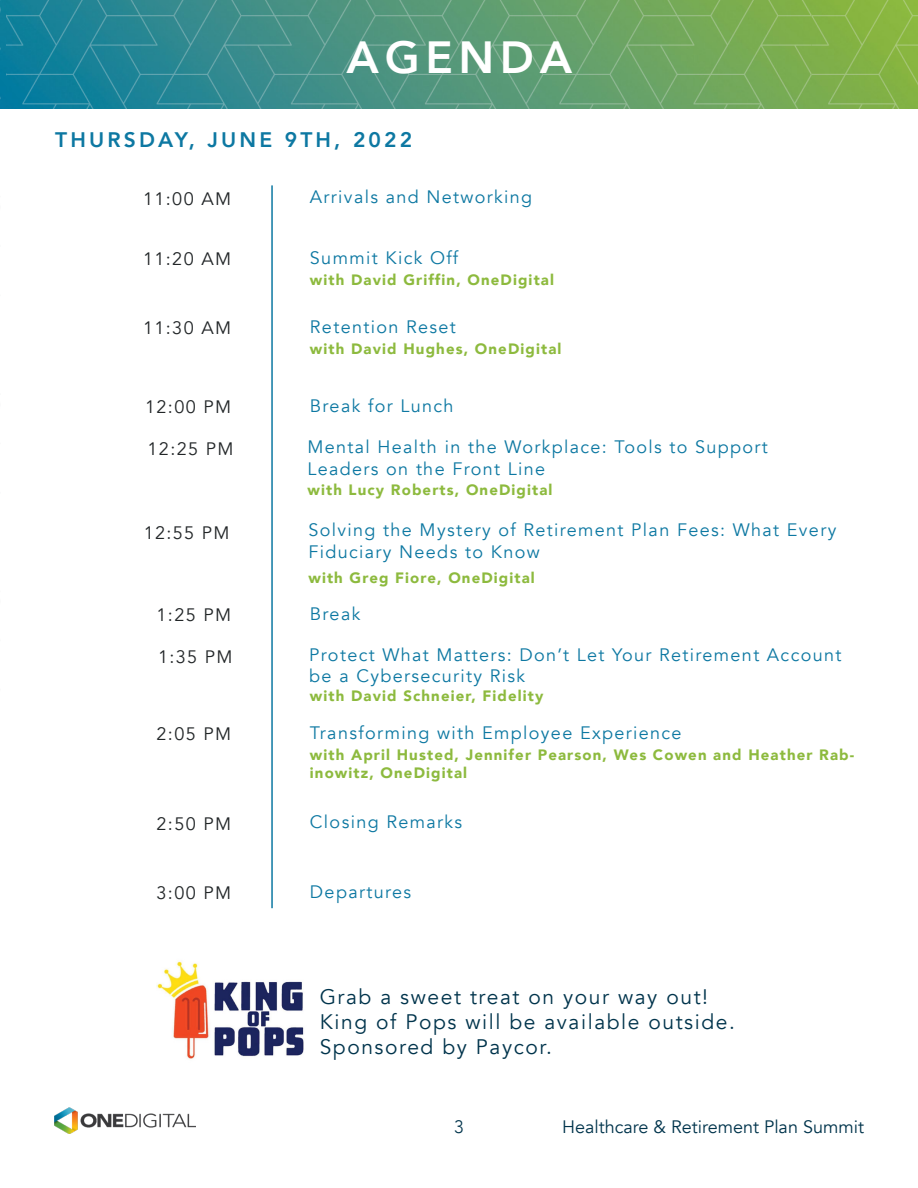
<style>
.page{position:relative;width:918px;height:1188px;background:#fff}
.page>*{position:absolute;margin:0;border:0;box-sizing:border-box;transform-origin:0 0}
.t1{font:800 45px "Avenir";letter-spacing:.125em;color:#fff}
.t2{font:21px/25.2px "Avenir";letter-spacing:.075em;color:#01344c}
.t3{font:800 21px "Avenir";letter-spacing:.15em;color:#0d78a2}
.t4{font:18px/21.6px "Avenir";letter-spacing:.075em;color:#0d78a2}
.t5{font:18px "Avenir";letter-spacing:.075em;color:#222628}
.t6{font:18px "Avenir";color:#01344c}
.t7{font:300 18px "Avenir";color:#01344c}
.t8{font:900 15px/18px "Avenir";letter-spacing:.075em;color:#8dba3e}
</style>
<div class="page">
<img style="left:6px;top:0;width:912px;height:109px">
<img style="left:0;top:1px;width:1px;height:108px">
<img style="left:54px;top:1107px;width:141px;height:27px">
<hr style="left:271px;top:185px;width:2px;height:723px;background:#0d78a2">
<img style="left:157px;top:961px;width:147px;height:98px">
<p class="t1" style="left:347px;top:22px;width:227px">AGENDA</p>
<p class="t3" style="left:55px;top:123px;width:359px">THURSDAY, JUNE 9TH, 2022</p>
<p class="t5" style="left:143px;top:188px;width:89px">11:00 AM</p>
<p class="t4" style="left:310px;top:187px;width:224px">Arrivals and Networking</p>
<p class="t5" style="left:143px;top:248px;width:89px">11:20 AM</p>
<p class="t5" style="left:143px;top:318px;width:89px">11:30 AM</p>
<p class="t4" style="left:310px;top:247px;width:150px">Summit Kick Off</p>
<p class="t8" style="left:310px;top:270px;width:246px">with David Griffin, OneDigital</p>
<p class="t4" style="left:310px;top:316px;width:147px">Retention Reset</p>
<p class="t8" style="left:310px;top:339px;width:253px">with David Hughes, OneDigital</p>
<p class="t5" style="left:145px;top:396px;width:87px">12:00 PM</p>
<p class="t4" style="left:310px;top:395px;width:145px">Break for Lunch</p>
<p class="t4" style="left:307px;top:437px;width:462px">Mental Health in the Workplace: Tools to Support</p>
<p class="t4" style="left:307px;top:458px;width:239px">Leaders on the Front Line</p>
<p class="t8" style="left:307px;top:481px;width:247px">with Lucy Roberts, OneDigital</p>
<p class="t5" style="left:148px;top:438px;width:87px">12:25 PM</p>
<p class="t5" style="left:144px;top:522px;width:87px">12:55 PM</p>
<p class="t4" style="left:308px;top:520px;width:529px">Solving the Mystery of Retirement Plan Fees: What Every<br>Fiduciary Needs to Know</p>
<p class="t8" style="left:308px;top:569px;width:228px">with Greg Fiore, OneDigital</p>
<p class="t5" style="left:157px;top:604px;width:76px">1:25 PM</p>
<p class="t4" style="left:310px;top:603px;width:52px">Break</p>
<p class="t4" style="left:309px;top:644px;width:534px">Protect What Matters: Don’t Let Your Retirement Account be a Cybersecurity Risk</p>
<p class="t8" style="left:310px;top:686px;width:235px">with David Schneier, Fidelity</p>
<p class="t5" style="left:158px;top:646px;width:76px">1:35 PM</p>
<p class="t5" style="left:157px;top:723px;width:76px">2:05 PM</p>
<p class="t4" style="left:310px;top:722px;width:373px">Transforming with Employee Experience</p>
<p class="t8" style="left:310px;top:745px;width:546px">with April Husted, Jennifer Pearson, Wes Cowen and Heather Rab&shy;inowitz, OneDigital</p>
<p class="t5" style="left:157px;top:813px;width:76px">2:50 PM</p>
<p class="t4" style="left:310px;top:812px;width:154px">Closing Remarks</p>
<p class="t5" style="left:157px;top:882px;width:76px">3:00 PM</p>
<p class="t4" style="left:310px;top:881px;width:103px">Departures</p>
<p class="t2" style="left:320px;top:984px;width:417px">Grab a sweet treat on your way out!<br>King of Pops will be available outside.<br>Sponsored by Paycor.</p>
<p class="t7" style="left:454px;top:1116px;width:11px">3</p>
<p class="t6" style="left:562px;top:1116px;width:303px">Healthcare &amp; Retirement Plan Summit</p>
</div>
